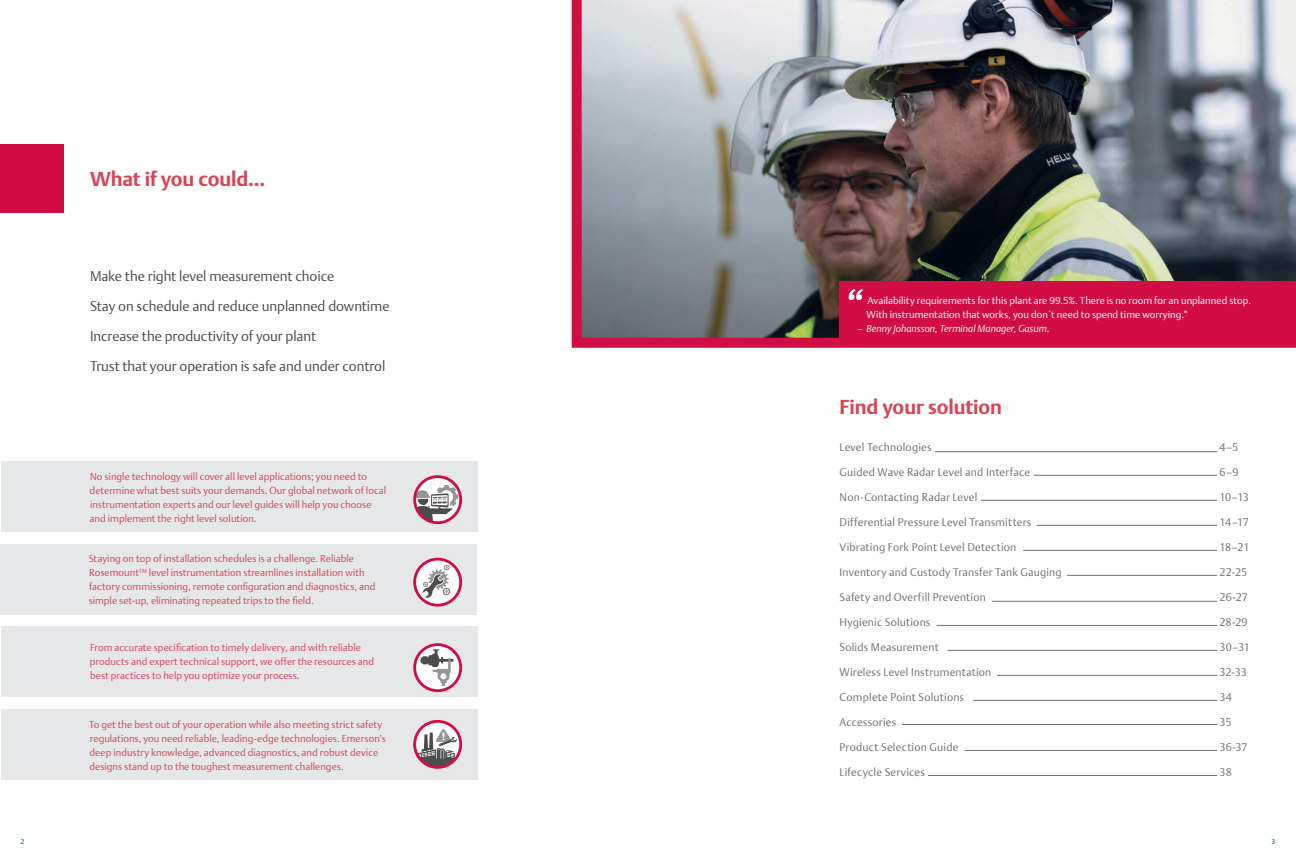
<style>
.page{position:relative;width:1296px;height:864px;background:#fff}
.page>*{position:absolute;margin:0;border:0;box-sizing:border-box;transform-origin:0 0}
.t1{font:700 20px "DTL Argo T";letter-spacing:-.005em;color:#d94556}
.t2{font:300 14px "DTL Argo T";letter-spacing:-.005em;color:#4b4c4d}
.t3{font:300 11px "DTL Argo T";letter-spacing:.02em;color:#717074}
.t4{font:300 10px/14px "DTL Argo T";letter-spacing:.005em;color:#d94556}
.t5{font:300 10px/14px "DTL Argo T";letter-spacing:.005em;color:#fff}
.t6{font:italic 300 10px "DTL Argo T";color:#fff}
.t7{font:300 7px "DTL Argo T";color:#004a8d}
</style>
<div class="page">
<img style="left:572px;top:0;width:724px;height:348px">
<hr style="left:1023px;top:550px;width:194px;height:1px;background:#717074">
<hr style="left:902px;top:724px;width:315px;height:1px;background:#717074">
<hr style="left:965px;top:750px;width:252px;height:1px;background:#717074">
<hr style="left:928px;top:775px;width:289px;height:1px;background:#717074">
<hr style="left:1037px;top:525px;width:180px;height:1px;background:#717074">
<hr style="left:973px;top:700px;width:244px;height:1px;background:#717074">
<hr style="left:981px;top:500px;width:236px;height:1px;background:#717074">
<hr style="left:997px;top:675px;width:220px;height:1px;background:#717074">
<hr style="left:992px;top:601px;width:225px;height:1px;background:#717074">
<hr style="left:1034px;top:475px;width:183px;height:1px;background:#717074">
<hr style="left:948px;top:650px;width:269px;height:1px;background:#717074">
<hr style="left:935px;top:451px;width:282px;height:1px;background:#717074">
<hr style="left:937px;top:625px;width:280px;height:1px;background:#717074">
<hr style="left:1067px;top:575px;width:150px;height:1px;background:#717074">
<div style="left:0;top:144px;width:64px;height:68px;background:#d20d44"></div>
<div style="left:1px;top:462px;width:477px;height:70px;background:#e6e7e9"></div>
<div style="left:0;top:544px;width:477px;height:71px;background:#e6e7e9"></div>
<div style="left:1px;top:626px;width:477px;height:71px;background:#e6e7e9"></div>
<div style="left:1px;top:710px;width:477px;height:70px;background:#e6e7e9"></div>
<svg style="left:415px;top:477px;width:46px;height:46px"></svg>
<svg style="left:415px;top:485px;width:43px;height:36px"></svg>
<div style="left:413px;top:475px;width:49px;height:49px;border:3px solid #d20d44;border-radius:50%"></div>
<svg style="left:415px;top:559px;width:46px;height:46px"></svg>
<svg style="left:423px;top:565px;width:27px;height:33px"></svg>
<div style="left:413px;top:558px;width:49px;height:49px;border:3px solid #d20d44;border-radius:50%"></div>
<svg style="left:414px;top:644px;width:47px;height:47px"></svg>
<div style="left:413px;top:643px;width:49px;height:49px;border:3px solid #d20d44;border-radius:50%"></div>
<svg style="left:415px;top:721px;width:46px;height:46px"></svg>
<hr style="left:415px;top:721px;width:43px;height:1px;background:#4b4c4d">
<div style="left:413px;top:720px;width:49px;height:49px;border:3px solid #d20d44;border-radius:50%"></div>
<svg style="left:420px;top:649px;width:33px;height:37px"></svg>
<div style="left:440px;top:673px;width:7px;height:7px;background:#fff;border-radius:50%"></div>
<div style="left:439px;top:672px;width:8px;height:8px;border:1px solid #939598;border-radius:50%"></div>
<svg style="left:417px;top:729px;width:40px;height:38px;background:#b09ea4"></svg>
<div style="left:840px;top:282px;width:456px;height:65px;background:#d20d44"></div>
<svg style="left:849px;top:289px;width:14px;height:11px"></svg>
<p class="t1" style="left:90px;top:167px;width:177px">What if you could...</p>
<p class="t2" style="left:90px;top:268px;width:246px">Make the right level measurement choice</p>
<p class="t2" style="left:90px;top:298px;width:301px">Stay on schedule and reduce unplanned downtime</p>
<p class="t2" style="left:90px;top:328px;width:228px">Increase the productivity of your plant</p>
<p class="t2" style="left:90px;top:358px;width:297px">Trust that your operation is safe and under control</p>
<p class="t4" style="left:90px;top:469px;width:298px">No single technology will cover all level applications; you need to determine what best suits your demands. Our global network of local instrumentation experts and our level guides will help you choose and implement the right level solution.</p>
<p class="t4" style="left:89px;top:552px;width:288px">Staying on top of installation schedules is a challenge. Reliable Rosemount<sup>TM</sup> level instrumentation streamlines installation with factory commissioning, remote configuration and diagnostics, and simple set-up, eliminating repeated trips to the field.</p>
<p class="t4" style="left:90px;top:641px;width:286px">From accurate specification to timely delivery, and with reliable products and expert technical support, we offer the resources and best practices to help you optimize your process.</p>
<p class="t4" style="left:89px;top:717px;width:299px">To get the best out of your operation while also meeting strict safety regulations, you need reliable, leading-edge technologies. Emerson’s deep industry knowledge, advanced diagnostics, and robust device designs stand up to the toughest measurement challenges.</p>
<p class="t5" style="left:867px;top:293px;width:386px">Availability requirements for this plant are 99.5%. There is no room for an unplanned stop.<br>With instrumentation that works, you don´t need to spend time worrying.”</p>
<p class="t6" style="left:858px;top:322px;width:194px">– Benny Johansson, Terminal Manager, Gasum.</p>
<p class="t1" style="left:840px;top:395px;width:164px">Find your solution</p>
<p class="t3" style="left:840px;top:441px;width:94px">Level Technologies</p>
<p class="t3" style="left:1220px;top:441px;width:20px">4–5</p>
<p class="t3" style="left:840px;top:466px;width:192px">Guided Wave Radar Level and Interface</p>
<p class="t3" style="left:1220px;top:466px;width:21px">6–9</p>
<p class="t3" style="left:840px;top:491px;width:139px">Non-Contacting Radar Level</p>
<p class="t3" style="left:1220px;top:491px;width:31px">10–13</p>
<p class="t3" style="left:840px;top:516px;width:193px">Differential Pressure Level Transmitters</p>
<p class="t3" style="left:1220px;top:516px;width:31px">14–17</p>
<p class="t3" style="left:840px;top:541px;width:178px">Vibrating Fork Point Level Detection</p>
<p class="t3" style="left:1220px;top:541px;width:31px">18–21</p>
<p class="t3" style="left:840px;top:566px;width:224px">Inventory and Custody Transfer Tank Gauging</p>
<p class="t3" style="left:1220px;top:566px;width:29px">22-25</p>
<p class="t3" style="left:840px;top:591px;width:148px">Safety and Overfill Prevention</p>
<p class="t3" style="left:1220px;top:591px;width:30px">26-27</p>
<p class="t3" style="left:840px;top:616px;width:92px">Hygienic Solutions</p>
<p class="t3" style="left:1220px;top:616px;width:30px">28-29</p>
<p class="t3" style="left:840px;top:641px;width:101px">Solids Measurement</p>
<p class="t3" style="left:1220px;top:641px;width:32px">30–31</p>
<p class="t3" style="left:840px;top:666px;width:153px">Wireless Level Instrumentation</p>
<p class="t3" style="left:1220px;top:666px;width:29px">32-33</p>
<p class="t3" style="left:840px;top:691px;width:126px">Complete Point Solutions</p>
<p class="t3" style="left:1220px;top:691px;width:14px">34</p>
<p class="t3" style="left:840px;top:716px;width:58px">Accessories</p>
<p class="t3" style="left:1220px;top:716px;width:14px">35</p>
<p class="t3" style="left:840px;top:741px;width:120px">Product Selection Guide</p>
<p class="t3" style="left:1220px;top:741px;width:30px">36-37</p>
<p class="t3" style="left:840px;top:766px;width:87px">Lifecycle Services</p>
<p class="t3" style="left:1220px;top:766px;width:14px">38</p>
<p class="t7" style="left:21px;top:838px;width:5px">2</p>
<p class="t7" style="left:1272px;top:838px;width:5px">3</p>
</div>
